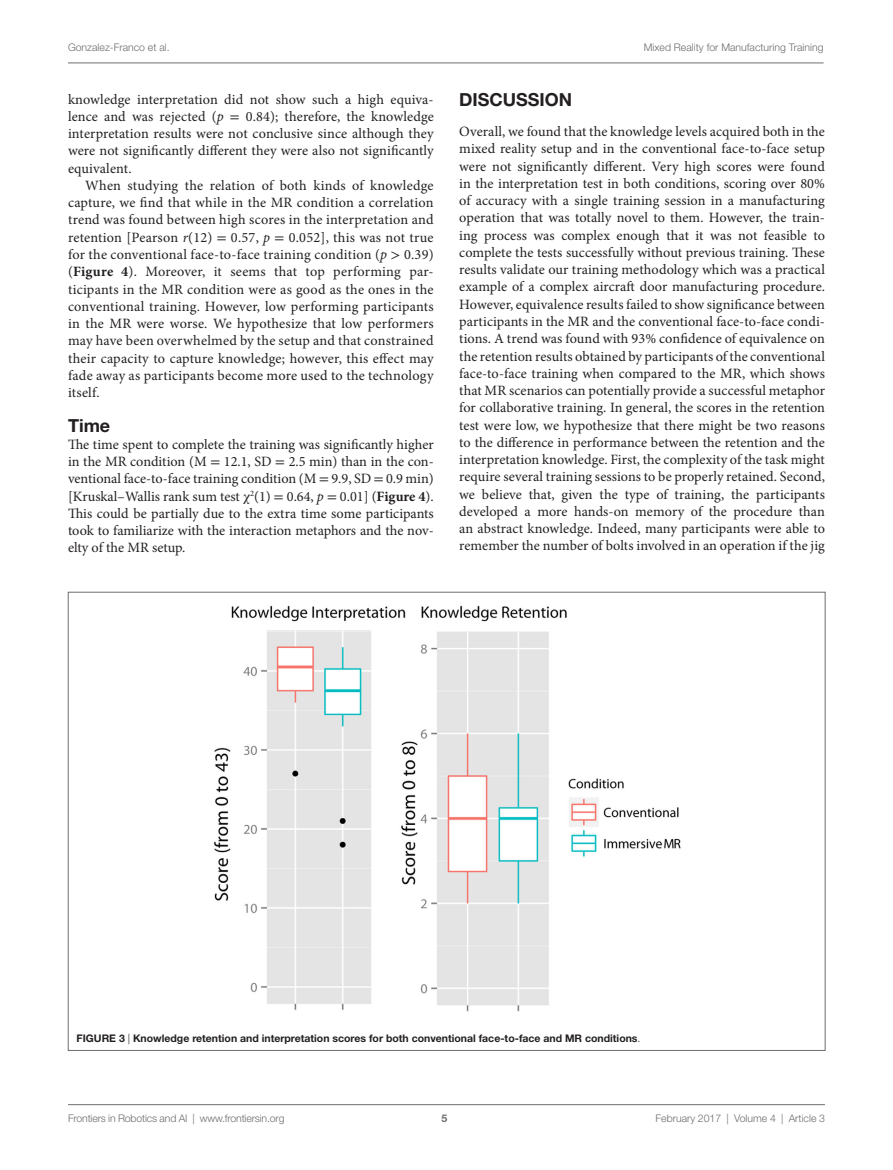
<style>
.page{position:relative;width:893px;height:1170px;background:#fff}
.page>*{position:absolute;margin:0;border:0;box-sizing:border-box;transform-origin:0 0}
.t1{font:700 18px "Helvetica Neue LT Std";color:#231f20}
.t2{font:14.25px/17.2px "Minion Pro";letter-spacing:.005em;color:#231f20;text-align:justify}
.t3{font:300 10.5px "Helvetica Neue LT Std";color:#6c6d70}
.t4{font:700 10.5px "Helvetica Neue LT Std";color:#231f20}
.t5{font:700 10.5px "Helvetica Neue LT Std";color:#6c6d70}
.s1{font-style:italic}
.s2{font-family:"STIX General"}
.s3{font-weight:700}
.s4{font-weight:300}
</style>
<div class="page">
<img style="left:213px;top:605px;width:468px;height:406px">
<hr style="left:68px;top:1104px;width:757px;height:1px;background:#6c6d70">
<hr style="left:68px;top:63px;width:755px;height:1px;background:#6c6d70">
<p class="t3" style="left:68px;top:41px;width:103px">Gonzalez-Franco et al.</p>
<p class="t3" style="left:644px;top:41px;width:181px">Mixed Reality for Manufacturing Training</p>
<p class="t2" style="left:68px;top:90px;width:367px">knowledge interpretation did not show such a high equiva&shy;lence and was rejected (<span class="s1">p</span> <span class="s2">=</span> 0.84); therefore, the knowledge interpretation results were not conclusive since although they were not significantly different they were also not significantly equivalent.</p>
<p class="t2" style="left:68px;top:177px;width:367px;text-indent:17px">When studying the relation of both kinds of knowledge capture, we find that while in the MR condition a correlation trend was found between high scores in the interpretation and retention [Pearson <span class="s1">r</span>(12) <span class="s2">=</span> 0.57, <span class="s1">p</span> <span class="s2">=</span> 0.052], this was not true for the conventional face-to-face training condition (<span class="s1">p</span> <span class="s2">&gt;</span> 0.39) (<span class="s3">Figure 4</span>). Moreover, it seems that top performing par&shy;ticipants in the MR condition were as good as the ones in the conventional training. However, low performing participants in the MR were worse. We hypothesize that low performers may have been overwhelmed by the setup and that constrained their capacity to capture knowledge; however, this effect may fade away as participants become more used to the technology itself.</p>
<p class="t1" style="left:68px;top:414px;width:44px">Time</p>
<p class="t2" style="left:68px;top:435px;width:367px">The time spent to complete the training was significantly higher in the MR condition (M <span class="s2">=</span> 12.1, SD <span class="s2">=</span> 2.5 min) than in the con&shy;ventional face-to-face training condition (M <span class="s2">=</span> 9.9, SD <span class="s2">=</span> 0.9 min) [Kruskal–Wallis rank sum test <span class="s2">χ</span><sup>2</sup>(1) <span class="s2">=</span> 0.64, <span class="s1">p</span> <span class="s2">=</span> 0.01] (<span class="s3">Figure 4</span>).<br>This could be partially due to the extra time some participants took to familiarize with the interaction metaphors and the nov&shy;elty of the MR setup.</p>
<p class="t1" style="left:459px;top:88px;width:112px">DISCUSSION</p>
<p class="t2" style="left:459px;top:123px;width:367px">Overall, we found that the knowledge levels acquired both in the mixed reality setup and in the conventional face-to-face setup were not significantly different. Very high scores were found in the interpretation test in both conditions, scoring over 80% of accuracy with a single training session in a manufacturing operation that was totally novel to them. However, the train&shy;ing process was complex enough that it was not feasible to complete the tests successfully without previous training. These results validate our training methodology which was a practical example of a complex aircraft door manufacturing procedure.<br>However, equivalence results failed to show significance between participants in the MR and the conventional face-to-face condi&shy;tions. A trend was found with 93% confidence of equivalence on the retention results obtained by participants of the conventional face-to-face training when compared to the MR, which shows that MR scenarios can potentially provide a successful metaphor for collaborative training. In general, the scores in the retention test were low, we hypothesize that there might be two reasons to the difference in performance between the retention and the interpretation knowledge. First, the complexity of the task might require several training sessions to be properly retained. Second, we believe that, given the type of training, the participants developed a more hands-on memory of the procedure than an abstract knowledge. Indeed, many participants were able to remember the number of bolts involved in an operation if the jig</p>
<p class="t4" style="left:77px;top:1031px;width:565px">FIG URE 3 <span class="s4">|</span> Knowledge retention and interpretation scores for both conventional face-to-face and MR conditions<span class="s4">.</span></p>
<p class="t3" style="left:68px;top:1111px;width:218px">Frontiers in Robotics and AI | www.frontiersin.org</p>
<p class="t3" style="left:656px;top:1111px;width:171px">February 2017 | Volume 4 | Article 3</p>
<p class="t5" style="left:441px;top:1111px;width:7px">5</p>
</div>
